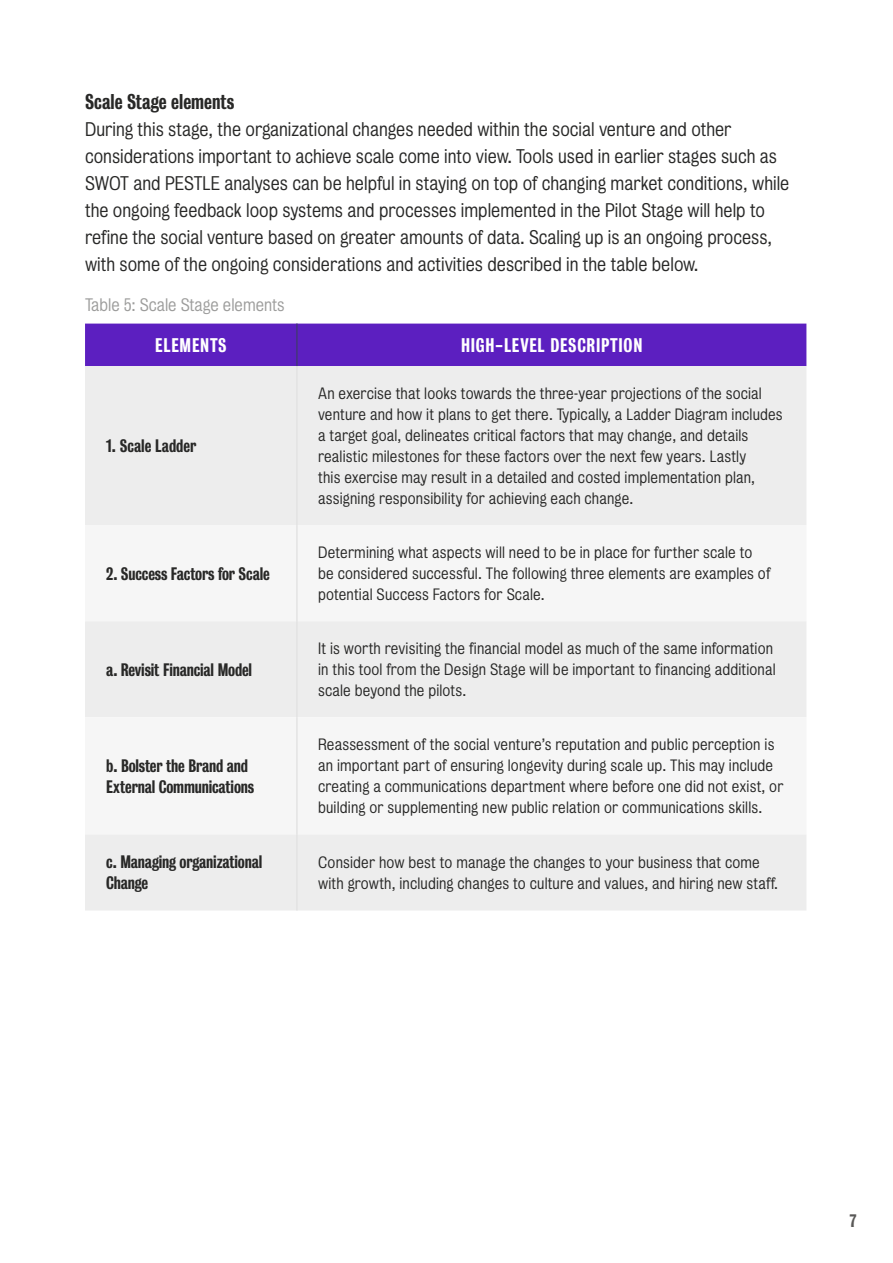
<style>
.page{position:relative;width:893px;height:1263px;background:#fff}
.page>*{position:absolute;margin:0;border:0;box-sizing:border-box;transform-origin:0 0}
.t1{font:19.5px "Bureau Grotesque Three Five";color:#282827}
.t2{font:18px/27px "Bureau Grotesque Five One";color:#282827}
.t3{font:18px "Bureau Grotesque Three Five";letter-spacing:.04em;color:#fff}
.t4{font:16.5px/21px "Bureau Grotesque Three Five";letter-spacing:-.01em;color:#282827}
.t5{font:16.5px "Bureau Grotesque Five One";color:#9d9d9c}
.t6{font:16.5px "Bureau Grotesque Three Five";color:#595857}
.t7{font:15px/21px "Bureau Grotesque Five One";letter-spacing:.01em;color:#282827}
</style>
<div class="page">
<div style="left:85px;top:324px;width:721px;height:42px;background:#5c1fc0"></div>
<div style="left:85px;top:366px;width:721px;height:544px;background:#ededed"></div>
<svg style="left:85px;top:525px;width:721px;height:309px;fill:#f6f6f6"></svg>
<hr style="left:296px;top:324px;width:2px;height:42px;background:#44357c">
<hr style="left:296px;top:366px;width:2px;height:159px;background:#e3e3e3">
<hr style="left:296px;top:525px;width:2px;height:96px;background:#e3e3e3">
<hr style="left:296px;top:621px;width:2px;height:96px;background:#e3e3e3">
<hr style="left:296px;top:717px;width:2px;height:117px;background:#e3e3e3">
<hr style="left:296px;top:834px;width:2px;height:76px;background:#e3e3e3">
<h1 class="t1" style="left:85px;top:90px;width:151px">Scale Stage elements</h1>
<p class="t2" style="left:85px;top:115px;width:706px">During this stage, the organizational changes needed within the social venture and other considerations important to achieve scale come into view. Tools used in earlier stages such as SWOT and PESTLE analyses can be helpful in staying on top of changing market conditions, while the ongoing feedback loop systems and processes implemented in the Pilot Stage will help to refine the social venture based on greater amounts of data. Scaling up is an ongoing process, with some of the ongoing considerations and activities described in the table below.</p>
<p class="t5" style="left:85px;top:296px;width:201px">Table 5: Scale Stage elements</p>
<p class="t3" style="left:155px;top:334px;width:73px">ELEMENTS</p>
<p class="t3" style="left:461px;top:334px;width:183px">HIGH-LEVEL DESCRIPTION</p>
<p class="t4" style="left:106px;top:435px;width:92px">1. Scale Ladder</p>
<p class="t4" style="left:106px;top:563px;width:165px">2. Success Factors for Scale</p>
<p class="t4" style="left:106px;top:659px;width:147px">a. Revisit Financial Model</p>
<p class="t4" style="left:106px;top:755px;width:149px">b. Bolster the Brand and<br>External Communications</p>
<p class="t7" style="left:318px;top:383px;width:466px">An exercise that looks towards the three-year projections of the social venture and how it plans to get there. Typically, a Ladder Diagram includes a target goal, delineates critical factors that may change, and details realistic milestones for these factors over the next few years. Lastly<br>this exercise may result in a detailed and costed implementation plan, assigning responsibility for achieving each change.</p>
<p class="t7" style="left:318px;top:542px;width:454px">Determining what aspects will need to be in place for further scale to be considered successful. The following three elements are examples of potential Success Factors for Scale.</p>
<p class="t7" style="left:318px;top:638px;width:459px">It is worth revisiting the financial model as much of the same information in this tool from the Design Stage will be important to financing additional scale beyond the pilots.</p>
<p class="t7" style="left:318px;top:734px;width:467px">Reassessment of the social venture’s reputation and public perception is an important part of ensuring longevity during scale up. This may include creating a communications department where before one did not exist, or building or supplementing new public relation or communications skills.</p>
<p class="t4" style="left:106px;top:851px;width:158px">c. Managing organizational<br>Change</p>
<p class="t7" style="left:318px;top:852px;width:461px">Consider how best to manage the changes to your business that come with growth, including changes to culture and values, and hiring new staff.</p>
<p class="t6" style="left:850px;top:1211px;width:8px">7</p>
</div>
